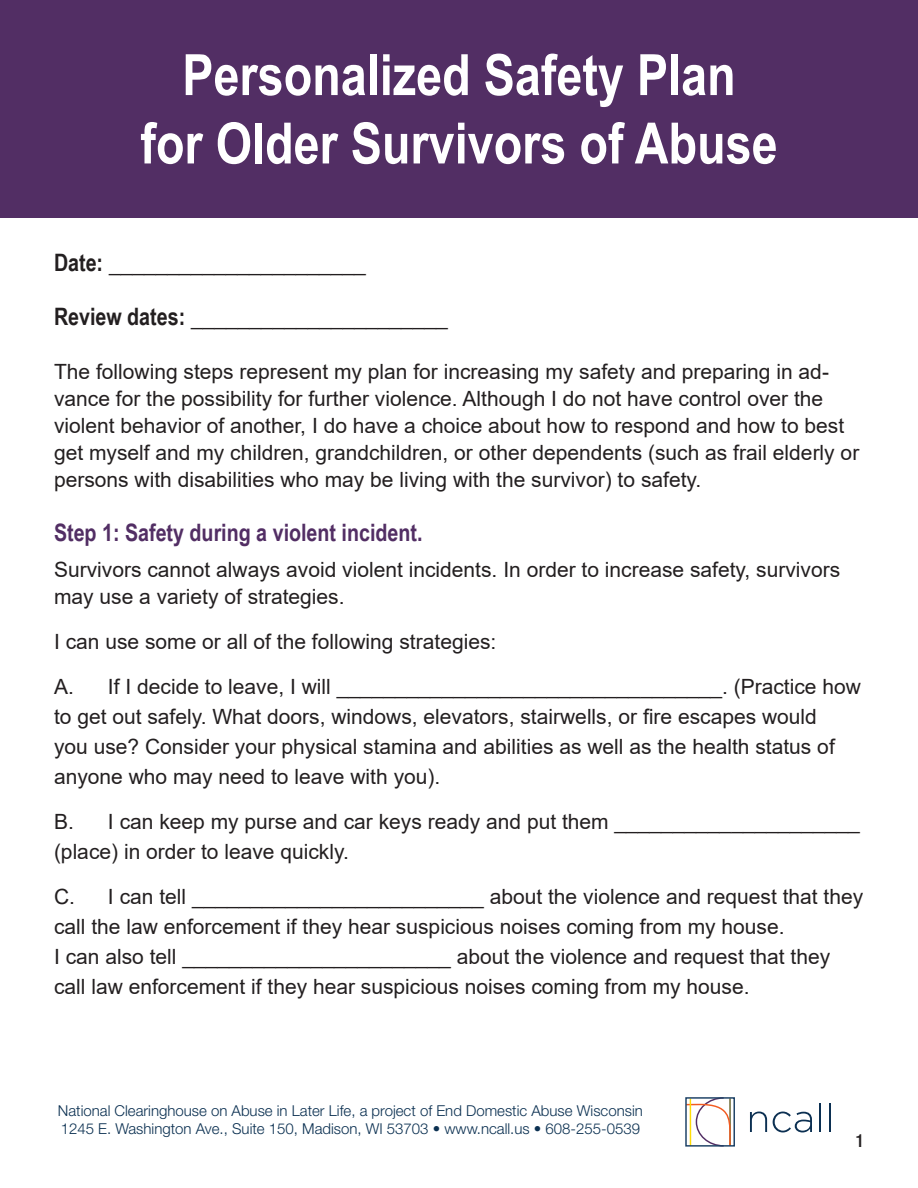
<style>
.page{position:relative;width:918px;height:1188px;background:#fff}
.page>*{position:absolute;margin:0;border:0;box-sizing:border-box;transform-origin:0 0}
.t1{font:700 57px/68.4px "Arial Narrow";color:#fff;text-align:center}
.t2{font:700 24px "Arial Narrow";color:#522e64}
.t3{font:21px/30px "Arial";color:#231f20}
.t4{font:500 condensed 18px "Helvetica Neue LT Std";color:#231f20}
.t5{font:300 15px "Helvetica Neue LT Std";color:#0b3051}
.s1{font-family:"Arial Narrow";font-weight:700;font-size:24px}
</style>
<div class="page">
<div style="left:0;top:0;width:918px;height:217px;background:#522e64"></div>
<svg style="left:750px;top:1112px;width:17px;height:20px"></svg>
<svg style="left:773px;top:1112px;width:39px;height:20px"></svg>
<hr style="left:819px;top:1103px;width:2px;height:29px;background:#0c3052">
<hr style="left:829px;top:1103px;width:2px;height:29px;background:#0c3052">
<svg style="left:687px;top:1099px;width:44px;height:46px"></svg>
<hr style="left:690px;top:1099px;width:1px;height:47px;background:#ffdc06">
<div style="left:685px;top:1097px;width:50px;height:50px;border:1px solid #1b4064"></div>
<p class="t1" style="left:140px;top:38px;width:639px">Personalized Safety Plan<br>for Older Survivors of Abuse</p>
<p class="t3" style="left:54px;top:248px;width:313px"><span class="s1">Date:</span> ______________________</p>
<p class="t3" style="left:54px;top:302px;width:395px"><span class="s1">Review dates:</span> ______________________</p>
<p class="t3" style="left:54px;top:358px;width:807px;line-height:27px">The following steps represent my plan for increasing my safety and preparing in ad&shy;vance for the possibility for further violence. Although I do not have control over the violent behavior of another, I do have a choice about how to respond and how to best get myself and my children, grandchildren, or other dependents (such as frail elderly or persons with disabilities who may be living with the survivor) to safety.</p>
<p class="t2" style="left:54px;top:514px;width:370px">Step 1: Safety during a violent incident.</p>
<p class="t3" style="left:54px;top:556px;width:788px;line-height:27px">Survivors cannot always avoid violent incidents. In order to increase safety, survivors may use a variety of strategies.</p>
<p class="t3" style="left:54px;top:626px;width:444px">I can use some or all of the following strategies:</p>
<p class="t3" style="left:54px;top:671px;width:808px">A. If I decide to leave, I will _________________________________. (Practice how to get out safely. What doors, windows, elevators, stairwells, or fire escapes would<br>you use? Consider your physical stamina and abilities as well as the health status of anyone who may need to leave with you).</p>
<p class="t3" style="left:54px;top:806px;width:807px">B. I can keep my purse and car keys ready and put them _____________________ (place) in order to leave quickly.</p>
<p class="t3" style="left:54px;top:881px;width:811px">C. I can tell _________________________ about the violence and request that they call the law enforcement if they hear suspicious noises coming from my house.</p>
<p class="t3" style="left:54px;top:941px;width:778px">I can also tell _______________________ about the violence and request that they call law enforcement if they hear suspicious noises coming from my house.</p>
<p class="t5" style="left:58px;top:1102px;width:586px">National Clearinghouse on Abuse in Later Life, a project of End Domestic Abuse Wisconsin</p>
<p class="t5" style="left:61px;top:1120px;width:581px">1245 E. Washington Ave., Suite 150, Madison, WI 53703 • www.ncall.us • 608-255-0539</p>
<p class="t4" style="left:855px;top:1130px;width:10px">1</p>
</div>
